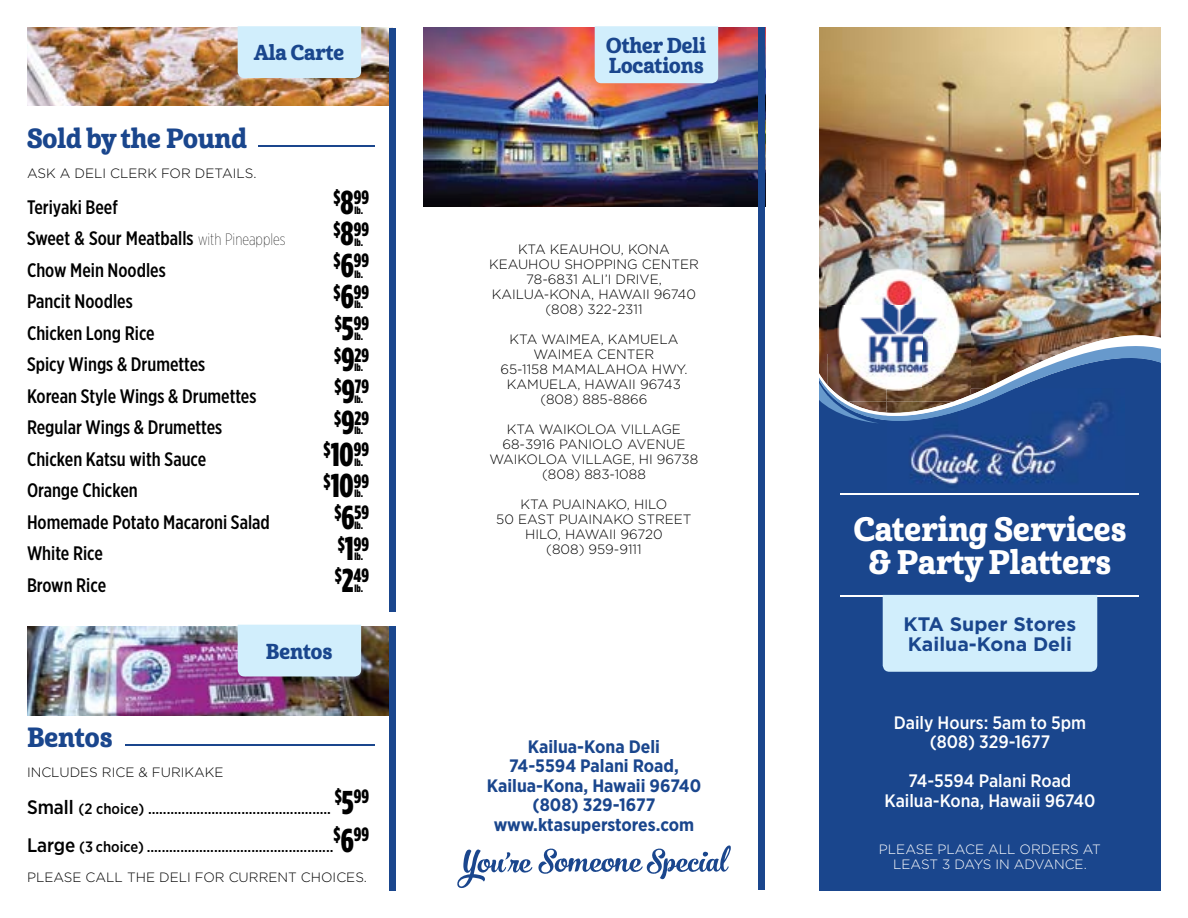
<style>
.page{position:relative;width:1188px;height:918px;background:#fff}
.page>*{position:absolute;margin:0;border:0;box-sizing:border-box;transform-origin:0 0}
.t1{font:33px/33px "Cabrito Con Ex B";color:#fff;text-align:center}
.t2{font:27px "Cabrito Con Ex B";color:#1a468d}
.t3{font:21px/19.5px "Cabrito Con Ex B";color:#1a468d}
.t4{font:500 19.5px "Gotham X Narrow";color:#000}
.t5{font:700 19.5px/19.5px "Gotham";color:#1a468d}
.t6{font:900 19.2px "Gotham Condensed";color:#000}
.t7{font:700 18px/19.5px "Gotham Narrow";color:#1a468d;text-align:center}
.t8{font:500 18px/19.5px "Gotham Narrow";color:#fff;text-align:center}
.t9{font:500 15px "Gotham Narrow";color:#000}
.t10{font:300 13.5px/15px "Gotham";color:#000;text-align:center}
.t11{font:300 13.5px/15px "Gotham";color:#fff;text-align:center}
.t12{font:900 10.5px "Gotham Condensed";color:#000}
.s1{font-size:33px}
.s2{font-weight:100;font-size:16.5px}
.s3{font-size:19.5px}
</style>
<div class="page">
<div style="left:819px;top:527px;width:342px;height:364px;background:#1a468d"></div>
<img style="left:819px;top:27px;width:342px;height:300px">
<div style="left:819px;top:457px;width:342px;height:70px;background:#1a468d"></div>
<img style="left:886px;top:457px;width:239px;height:34px">
<svg style="left:457px;top:845px;width:274px;height:43px"></svg>
<img style="left:827px;top:258px;width:96px;height:69px">
<img style="left:923px;top:258px;width:48px;height:69px">
<img style="left:819px;top:327px;width:342px;height:130px">
<img style="left:953px;top:395px;width:18px;height:7px">
<hr style="left:841px;top:493px;width:298px;height:2px;background:#fff">
<hr style="left:841px;top:595px;width:298px;height:1px;background:#fff">
<div style="left:883px;top:595px;width:214px;height:77px;background:#d1eefc"></div>
<img style="left:27px;top:28px;width:363px;height:78px">
<img style="left:27px;top:626px;width:363px;height:90px">
<hr style="left:259px;top:146px;width:116px;height:1px;background:#1a468d">
<hr style="left:125px;top:744px;width:250px;height:1px;background:#1a468d">
<div style="left:238px;top:26px;width:123px;height:52px;background:#d1eefc"></div>
<div style="left:238px;top:625px;width:123px;height:52px;background:#d1eefc"></div>
<div style="left:390px;top:28px;width:6px;height:583px;background:#1a468d"></div>
<div style="left:390px;top:626px;width:6px;height:265px;background:#1a468d"></div>
<img style="left:423px;top:28px;width:336px;height:178px">
<div style="left:759px;top:28px;width:6px;height:862px;background:#1a468d"></div>
<div style="left:595px;top:26px;width:123px;height:57px;background:#d1eefc"></div>
<h3 class="t3" style="left:254px;top:43px;width:92px">Ala Carte</h3>
<h2 class="t2" style="left:27px;top:121px;width:221px">Sold by the Pound</h2>
<p class="t10" style="left:27px;top:166px;width:231px">ASK A DELI CLERK FOR DETAILS.</p>
<h3 class="t4" style="left:27px;top:195px;width:92px">Teriyaki Beef</h3>
<h3 class="t6" style="left:333px;top:186px;width:37px">$<span class="s1">8</span>99</h3>
<h3 class="t4" style="left:27px;top:226px;width:260px">Sweet &amp; Sour Meatballs <span class="s2">with Pineapples</span></h3>
<h3 class="t6" style="left:333px;top:217px;width:37px">$<span class="s1">8</span>99</h3>
<h3 class="t4" style="left:27px;top:258px;width:140px">Chow Mein Noodles</h3>
<h3 class="t6" style="left:334px;top:249px;width:37px">$<span class="s1">6</span>99</h3>
<h3 class="t4" style="left:27px;top:289px;width:107px">Pancit Noodles</h3>
<h3 class="t6" style="left:334px;top:280px;width:37px">$<span class="s1">6</span>99</h3>
<h3 class="t4" style="left:27px;top:321px;width:129px">Chicken Long Rice</h3>
<h3 class="t6" style="left:335px;top:312px;width:36px">$<span class="s1">5</span>99</h3>
<h3 class="t4" style="left:27px;top:352px;width:180px">Spicy Wings &amp; Drumettes</h3>
<h3 class="t6" style="left:334px;top:343px;width:36px">$<span class="s1">9</span>29</h3>
<h3 class="t4" style="left:27px;top:384px;width:231px">Korean Style Wings &amp; Drumettes</h3>
<h3 class="t6" style="left:335px;top:375px;width:36px">$<span class="s1">9</span>79</h3>
<h3 class="t4" style="left:27px;top:415px;width:197px">Regular Wings &amp; Drumettes</h3>
<h3 class="t6" style="left:334px;top:406px;width:36px">$<span class="s1">9</span>29</h3>
<h3 class="t4" style="left:27px;top:447px;width:181px">Chicken Katsu with Sauce</h3>
<h3 class="t6" style="left:324px;top:438px;width:47px">$<span class="s1">10</span>99</h3>
<h3 class="t4" style="left:27px;top:478px;width:112px">Orange Chicken</h3>
<h3 class="t6" style="left:324px;top:469px;width:47px">$<span class="s1">10</span>99</h3>
<h3 class="t4" style="left:27px;top:510px;width:244px">Homemade Potato Macaroni Salad</h3>
<h3 class="t6" style="left:334px;top:501px;width:36px">$<span class="s1">6</span>59</h3>
<h3 class="t4" style="left:27px;top:541px;width:77px">White Rice</h3>
<h3 class="t6" style="left:338px;top:532px;width:33px">$<span class="s1">1</span>99</h3>
<h3 class="t4" style="left:27px;top:573px;width:81px">Brown Rice</h3>
<h3 class="t6" style="left:335px;top:564px;width:36px">$<span class="s1">2</span>49</h3>
<p class="t12" style="left:355px;top:204px;width:10px">lb.</p>
<p class="t12" style="left:355px;top:236px;width:10px">lb.</p>
<p class="t12" style="left:355px;top:268px;width:10px">lb.</p>
<p class="t12" style="left:355px;top:298px;width:10px">lb.</p>
<p class="t12" style="left:355px;top:330px;width:10px">lb.</p>
<p class="t12" style="left:355px;top:361px;width:10px">lb.</p>
<p class="t12" style="left:355px;top:393px;width:10px">lb.</p>
<p class="t12" style="left:355px;top:424px;width:10px">lb.</p>
<p class="t12" style="left:355px;top:456px;width:10px">lb.</p>
<p class="t12" style="left:355px;top:487px;width:10px">lb.</p>
<p class="t12" style="left:355px;top:519px;width:10px">lb.</p>
<p class="t12" style="left:355px;top:550px;width:10px">lb.</p>
<p class="t12" style="left:355px;top:582px;width:10px">lb.</p>
<h3 class="t3" style="left:266px;top:642px;width:68px">Bentos</h3>
<h2 class="t2" style="left:27px;top:719px;width:87px">Bentos</h2>
<p class="t10" style="left:27px;top:764px;width:198px">INCLUDES RICE &amp; FURIKAKE</p>
<p class="t9" style="left:27px;top:799px;width:306px"><span class="s3">Small</span> (2 choice) .................................................</p>
<h3 class="t6" style="left:335px;top:785px;width:36px">$<span class="s1">5</span>99</h3>
<p class="t9" style="left:27px;top:837px;width:308px"><span class="s3">Large</span> (3 choice) ..................................................</p>
<h3 class="t6" style="left:334px;top:823px;width:37px">$<span class="s1">6</span>99</h3>
<p class="t10" style="left:27px;top:869px;width:342px">PLEASE CALL THE DELI FOR CURRENT CHOICES.</p>
<h3 class="t3" style="left:606px;top:36px;width:101px">Other Deli<br>Locations</h3>
<p class="t10" style="left:489px;top:241px;width:211px">KTA KEAUHOU, KONA<br>KEAUHOU SHOPPING CENTER<br>78-6831 ALI’I DRIVE,<br>KAILUA-KONA, HAWAII 96740 (808) 322-2311</p>
<p class="t10" style="left:500px;top:331px;width:189px">KTA WAIMEA, KAMUELA<br>WAIMEA CENTER<br>65-1158 MAMALAHOA HWY.<br>KAMUELA, HAWAII 96743 (808) 885-8866</p>
<p class="t10" style="left:490px;top:421px;width:210px">KTA WAIKOLOA VILLAGE<br>68-3916 PANIOLO AVENUE<br>WAIKOLOA VILLAGE, HI 96738 (808) 883-1088</p>
<p class="t10" style="left:496px;top:496px;width:197px">KTA PUAINAKO, HILO<br>50 EAST PUAINAKO STREET<br>HILO, HAWAII 96720<br>(808) 959-9111</p>
<h3 class="t7" style="left:487px;top:736px;width:216px">Kailua-Kona Deli<br>74-5594 Palani Road,<br>Kailua-Kona, Hawaii 96740 (808) 329-1677 www.ktasuperstores.com</h3>
<h1 class="t1" style="left:854px;top:513px;width:274px">Catering Services &amp; Party Platters</h1>
<h3 class="t5" style="left:904px;top:615px;width:174px">KTA Super Stores<br>Kailua-Kona Deli</h3>
<h3 class="t8" style="left:894px;top:712px;width:194px">Daily Hours: 5am to 5pm (808) 329-1677</h3>
<h3 class="t8" style="left:885px;top:771px;width:212px">74-5594 Palani Road<br>Kailua-Kona, Hawaii 96740</h3>
<p class="t11" style="left:879px;top:841px;width:224px">PLEASE PLACE ALL ORDERS AT<br>LEAST 3 DAYS IN ADVANCE.</p>
</div>
